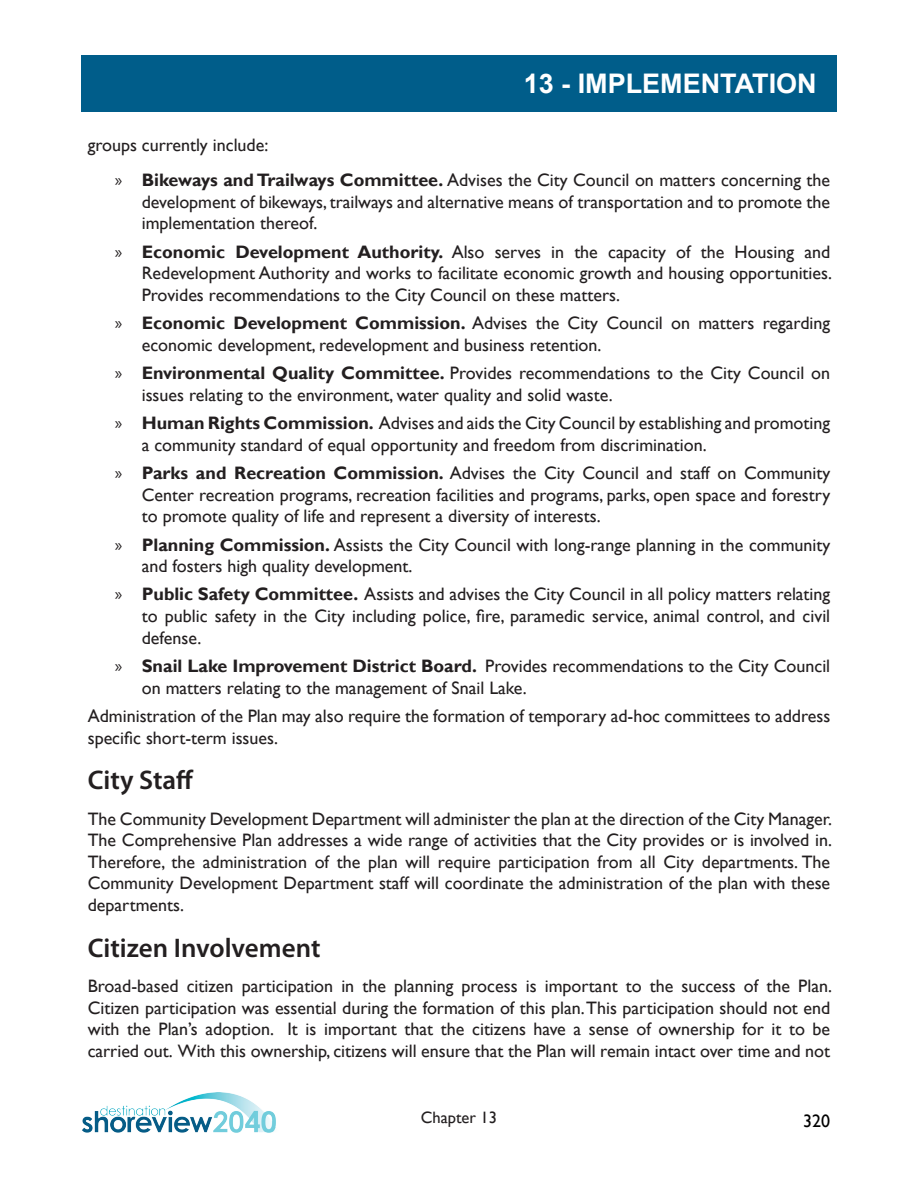
<style>
.page{position:relative;width:918px;height:1188px;background:#fff}
.page>*{position:absolute;margin:0;border:0;box-sizing:border-box;transform-origin:0 0}
.Header_2{font:600 27px "Myriad Pro";color:#231f20}
.t1{font:700 27px "Arial";color:#fff}
.Body_Text_-_Regular{font:18px/21.6px "Gill Sans";color:#231f20;text-align:justify}
.t2{font:18px "Gill Sans";color:#000}
.t3{font:16.5px "Gill Sans";color:#231f20}
.s1{font-family:"Myriad Pro"}
.s2{font-weight:700}
</style>
<div class="page">
<img style="left:82px;top:1092px;width:194px;height:41px">
<div style="left:82px;top:55px;width:755px;height:57px;background:#005d8a"></div>
<h1 class="t1" style="left:524px;top:65px;width:295px">13 - IMPLEMENTATION</h1>
<p class="Body_Text_-_Regular" style="left:88px;top:134px;width:182px">groups currently include:</p>
<p class="Body_Text_-_Regular" style="left:142px;top:170px;width:690px;text-indent:-27px"><span class="s1">»</span> <span class="s2">Bikeways and Trailways Committee.</span> Advises the City Council on matters concerning the development of bikeways, trailways and alternative means of transportation and to promote the implementation thereof.</p>
<p class="Body_Text_-_Regular" style="left:142px;top:241px;width:692px;text-indent:-27px"><span class="s1">»</span> <span class="s2">Economic Development Authority.</span> Also serves in the capacity of the Housing and Redevelopment Authority and works to facilitate economic growth and housing opportunities.<br>Provides recommendations to the City Council on these matters.</p>
<p class="Body_Text_-_Regular" style="left:142px;top:313px;width:690px;text-indent:-27px"><span class="s1">»</span> <span class="s2">Economic Development Commission.</span> Advises the City Council on matters regarding economic development, redevelopment and business retention.</p>
<p class="Body_Text_-_Regular" style="left:142px;top:363px;width:690px;text-indent:-27px"><span class="s1">»</span> <span class="s2">Environmental Quality Committee.</span> Provides recommendations to the City Council on issues relating to the environment, water quality and solid waste.</p>
<p class="Body_Text_-_Regular" style="left:142px;top:413px;width:690px;text-indent:-27px"><span class="s1">»</span> <span class="s2">Human Rights Commission.</span> Advises and aids the City Council by establishing and promoting a community standard of equal opportunity and freedom from discrimination.</p>
<p class="Body_Text_-_Regular" style="left:142px;top:462px;width:690px;text-indent:-27px"><span class="s1">»</span> <span class="s2">Parks and Recreation Commission.</span> Advises the City Council and staff on Community Center recreation programs, recreation facilities and programs, parks, open space and forestry to promote quality of life and represent a diversity of interests.</p>
<p class="Body_Text_-_Regular" style="left:142px;top:534px;width:690px;text-indent:-27px"><span class="s1">»</span> <span class="s2">Planning Commission.</span> Assists the City Council with long-range planning in the community and fosters high quality development.</p>
<p class="Body_Text_-_Regular" style="left:142px;top:584px;width:690px;text-indent:-27px"><span class="s1">»</span> <span class="s2">Public Safety Committee.</span> Assists and advises the City Council in all policy matters relating to public safety in the City including police, fire, paramedic service, animal control, and civil defense.</p>
<p class="Body_Text_-_Regular" style="left:142px;top:656px;width:690px;text-indent:-27px"><span class="s1">»</span> <span class="s2">Snail Lake Improvement District Board.</span> Provides recommendations to the City Council on matters relating to the management of Snail Lake.</p>
<p class="Body_Text_-_Regular" style="left:88px;top:705px;width:744px">Administration of the Plan may also require the formation of temporary ad-hoc committees to address specific short-term issues.</p>
<p class="Header_2" style="left:88px;top:763px;width:107px">City Staff</p>
<p class="Body_Text_-_Regular" style="left:88px;top:808px;width:746px">The Community Development Department will administer the plan at the direction of the City Manager.<br>The Comprehensive Plan addresses a wide range of activities that the City provides or is involved in.<br>Therefore, the administration of the plan will require participation from all City departments. The Community Development Department staff will coordinate the administration of the plan with these departments.</p>
<p class="Header_2" style="left:88px;top:931px;width:234px">Citizen Involvement</p>
<p class="Body_Text_-_Regular" style="left:88px;top:975px;width:746px">Broad-based citizen participation in the planning process is important to the success of the Plan.<br>Citizen participation was essential during the formation of this plan.This participation should not end with the Plan’s adoption. It is important that the citizens have a sense of ownership for it to be carried out. With this ownership, citizens will ensure that the Plan will remain intact over time and not</p>
<p class="t3" style="left:421px;top:1107px;width:78px">Chapter 13</p>
<p class="t2" style="left:803px;top:1111px;width:28px">320</p>
</div>
